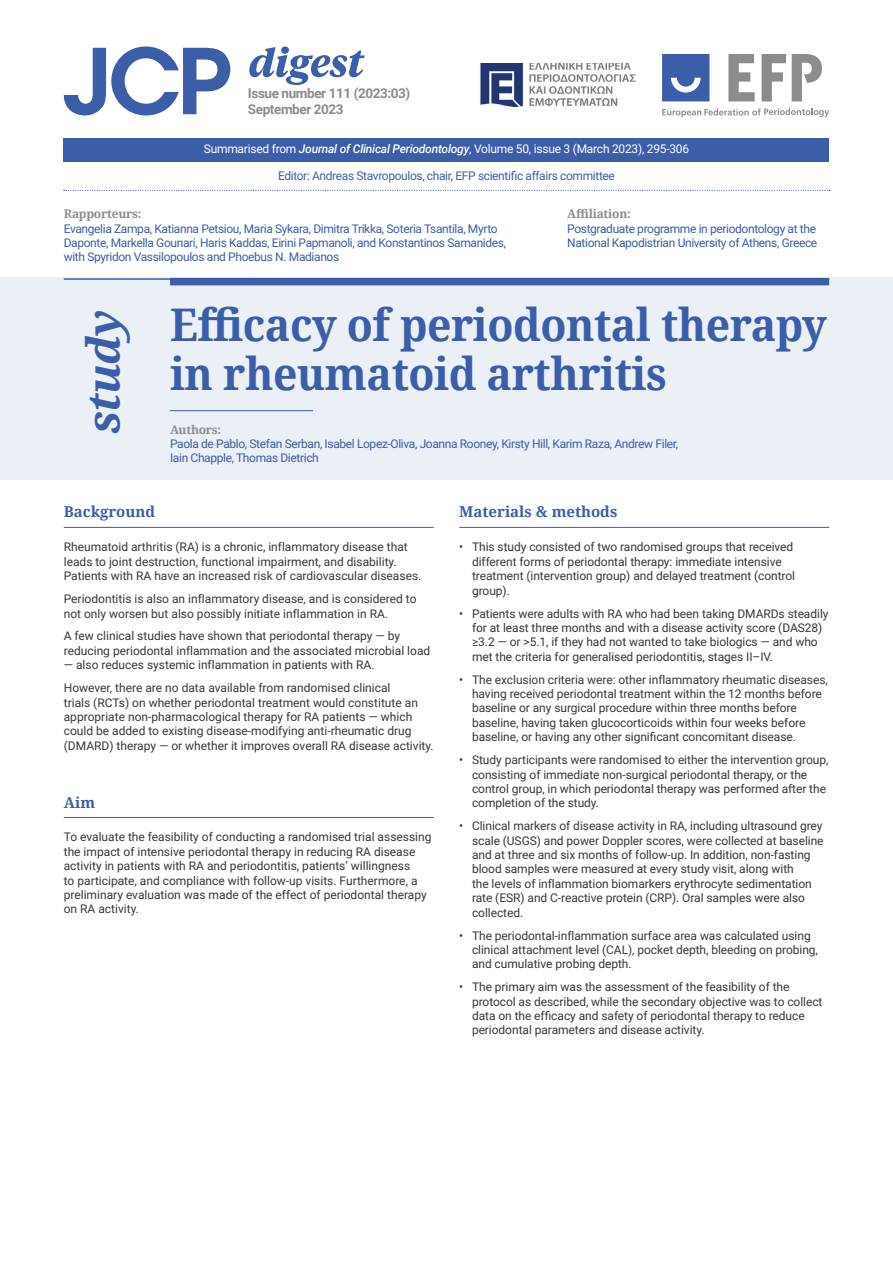
<style>
.page{position:relative;width:893px;height:1263px;background:#fff}
.page>*{position:absolute;margin:0;border:0;box-sizing:border-box;transform-origin:0 0}
.t1{font:700 45px/49.5px "Noto Serif";letter-spacing:-.01em;color:#3c5da8;scale:.95 1}
.t2{font:italic 700 45px "Noto Serif";letter-spacing:-.02em;color:#3c5da8}
.t3{font:700 15px "Noto Serif";color:#3c5da8}
.t4{font:700 13.5px/16.2px "Roboto";letter-spacing:-.03em;color:#8b8c8d}
.t5{font:12px/14.4px "Roboto";letter-spacing:-.005em;color:#363838}
.t6{font:12px/14.4px "Roboto";letter-spacing:-.03em;color:#3c5da8}
.t7{font:12px "Roboto";letter-spacing:-.02em;color:#fff}
.t8{font:700 12px "Noto Serif";letter-spacing:-.02em;color:#8b8c8d}
.s1{font-weight:500;font-style:italic}
</style>
<div class="page">
<div style="left:64px;top:139px;width:765px;height:23px;background:#3c5da8"></div>
<svg style="left:64px;top:47px;width:166px;height:68px"></svg>
<svg style="left:249px;top:47px;width:116px;height:38px"></svg>
<svg style="left:64px;top:190px;width:766px;height:1px"></svg>
<hr style="left:64px;top:527px;width:370px;height:1px;background:#3c5da8">
<hr style="left:64px;top:817px;width:370px;height:1px;background:#3c5da8">
<hr style="left:459px;top:527px;width:370px;height:1px;background:#3c5da8">
<div style="left:0;top:278px;width:893px;height:202px;background:#ebeff6"></div>
<hr style="left:64px;top:278px;width:765px;height:2px;background:#3c5da8">
<div style="left:170px;top:278px;width:659px;height:7px;background:#3c5da8"></div>
<hr style="left:170px;top:410px;width:143px;height:1px;background:#3c5da8">
<svg style="left:662px;top:54px;width:47px;height:47px"></svg>
<svg style="left:662px;top:108px;width:167px;height:9px"></svg>
<svg style="left:728px;top:54px;width:27px;height:47px"></svg>
<svg style="left:762px;top:54px;width:24px;height:47px"></svg>
<svg style="left:792px;top:54px;width:30px;height:47px"></svg>
<img style="left:480px;top:63px;width:156px;height:43px">
<p class="t4" style="left:248px;top:84px;width:164px">Issue number 111 (2023:03)<br>September 2023</p>
<p class="t7" style="left:204px;top:141px;width:487px">Summarised from <span class="s1">Journal of Clinical Periodontology</span>, Volume 50, issue 3 (March 2023), 295-306</p>
<p class="t6" style="left:278px;top:168px;width:338px">Editor: Andreas Stavropoulos, chair, EFP scientific affairs committee</p>
<p class="t8" style="left:64px;top:205px;width:79px">Rapporteurs:</p>
<p class="t6" style="left:64px;top:221px;width:444px">Evangelia Zampa, Katianna Petsiou, Maria Sykara, Dimitra Trikka, Soteria Tsantila, Myrto<br>Daponte, Markella Gounari, Haris Kaddas, Eirini Papmanoli, and Konstantinos Samanides, with Spyridon Vassilopoulos and Phoebus N. Madianos</p>
<p class="t8" style="left:567px;top:205px;width:65px">Affiliation:</p>
<p class="t6" style="left:567px;top:221px;width:252px">Postgraduate programme in periodontology at the<br>National Kapodistrian University of Athens, Greece</p>
<h1 class="t2" style="left:72px;top:434px;width:134px;rotate:-90deg">study</h1>
<h1 class="t1" style="left:170px;top:298px;width:693px">Efficacy of periodontal therapy in rheumatoid arthritis</h1>
<p class="t8" style="left:170px;top:421px;width:53px">Authors:</p>
<p class="t6" style="left:170px;top:436px;width:510px">Paola de Pablo, Stefan Serban, Isabel Lopez-Oliva, Joanna Rooney, Kirsty Hill, Karim Raza, Andrew Filer,<br>Iain Chapple, Thomas Dietrich</p>
<p class="t3" style="left:64px;top:501px;width:93px">Background</p>
<p class="t5" style="left:64px;top:539px;width:359px">Rheumatoid arthritis (RA) is a chronic, inflammatory disease that leads to joint destruction, functional impairment, and disability.<br>Patients with RA have an increased risk of cardiovascular diseases.</p>
<p class="t5" style="left:64px;top:591px;width:354px">Periodontitis is also an inflammatory disease, and is considered to not only worsen but also possibly initiate inflammation in RA.</p>
<p class="t5" style="left:64px;top:628px;width:368px">A few clinical studies have shown that periodontal therapy — by reducing periodontal inflammation and the associated microbial load</p>
<p class="t5" style="left:64px;top:653px;width:328px;line-height:23px">— also reduces systemic inflammation in patients with RA.<br>However, there are no data available from randomised clinical</p>
<p class="t5" style="left:64px;top:695px;width:371px">trials (RCTs) on whether periodontal treatment would constitute an appropriate non-pharmacological therapy for RA patients — which could be added to existing disease-modifying anti-rheumatic drug (DMARD) therapy — or whether it improves overall RA disease activity.</p>
<p class="t3" style="left:64px;top:791px;width:33px">Aim</p>
<p class="t5" style="left:64px;top:829px;width:369px">To evaluate the feasibility of conducting a randomised trial assessing the impact of intensive periodontal therapy in reducing RA disease activity in patients with RA and periodontitis, patients’ willingness<br>to participate, and compliance with follow-up visits. Furthermore, a preliminary evaluation was made of the effect of periodontal therapy on RA activity.</p>
<p class="t3" style="left:459px;top:501px;width:160px">Materials &amp; methods</p>
<p class="t5" style="left:472px;top:539px;width:325px;text-indent:-13px">• This study consisted of two randomised groups that received different forms of periodontal therapy: immediate intensive treatment (intervention group) and delayed treatment (control group).</p>
<p class="t5" style="left:472px;top:606px;width:358px;text-indent:-13px">• Patients were adults with RA who had been taking DMARDs steadily for at least three months and with a disease activity score (DAS28) ≥3.2 — or &gt;5.1, if they had not wanted to take biologics — and who met the criteria for generalised periodontitis, stages II–IV.</p>
<p class="t5" style="left:472px;top:672px;width:357px;text-indent:-13px">• The exclusion criteria were: other inflammatory rheumatic diseases, having received periodontal treatment within the 12 months before baseline or any surgical procedure within three months before baseline, having taken glucocorticoids within four weeks before baseline, or having any other significant concomitant disease.</p>
<p class="t5" style="left:472px;top:752px;width:358px;text-indent:-13px">• Study participants were randomised to either the intervention group, consisting of immediate non-surgical periodontal therapy, or the control group, in which periodontal therapy was performed after the completion of the study.</p>
<p class="t5" style="left:472px;top:818px;width:353px;text-indent:-13px">• Clinical markers of disease activity in RA, including ultrasound grey scale (USGS) and power Doppler scores, were collected at baseline and at three and six months of follow-up. In addition, non-fasting blood samples were measured at every study visit, along with<br>the levels of inflammation biomarkers erythrocyte sedimentation rate (ESR) and C-reactive protein (CRP). Oral samples were also collected.</p>
<p class="t5" style="left:472px;top:928px;width:347px;text-indent:-13px">• The periodontal-inflammation surface area was calculated using clinical attachment level (CAL), pocket depth, bleeding on probing, and cumulative probing depth.</p>
<p class="t5" style="left:472px;top:979px;width:352px;text-indent:-13px">• The primary aim was the assessment of the feasibility of the protocol as described, while the secondary objective was to collect data on the efficacy and safety of periodontal therapy to reduce periodontal parameters and disease activity.</p>
</div>
